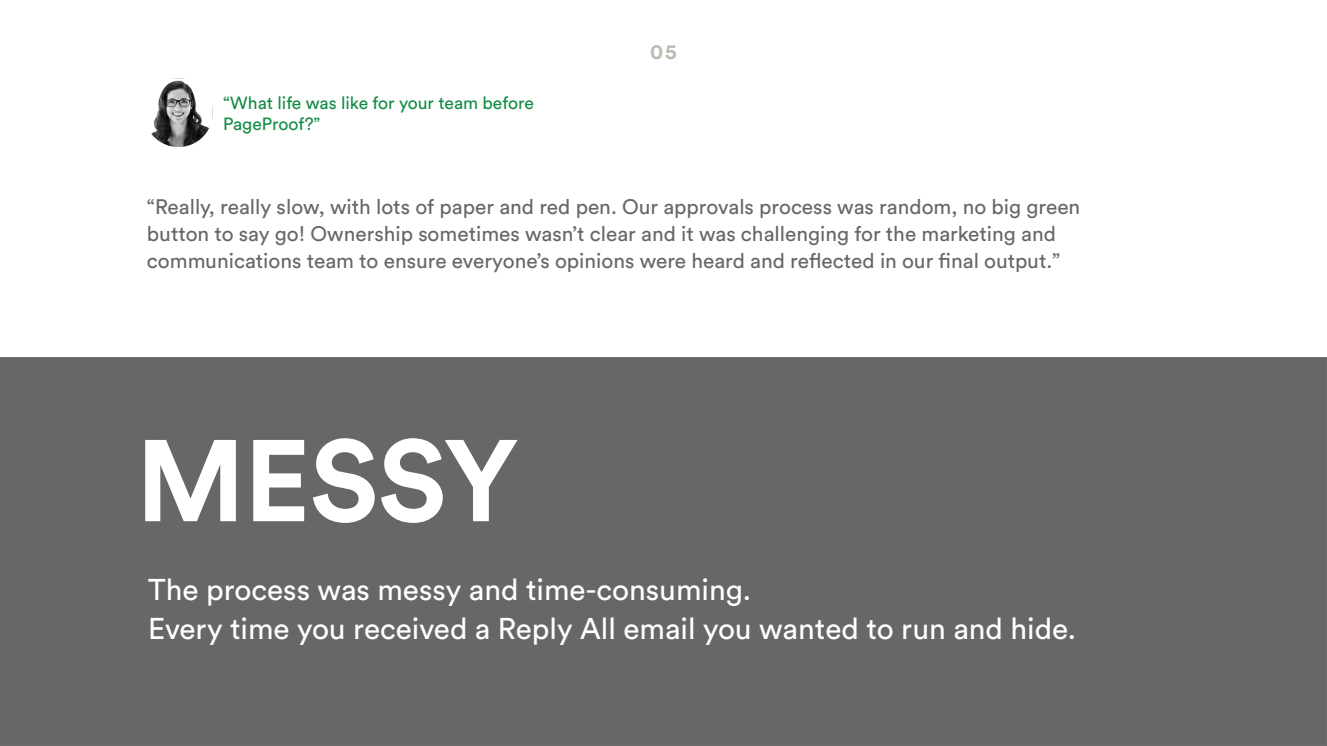
<style>
.page{position:relative;width:1327px;height:746px;background:#fff}
.page>*{position:absolute;margin:0;border:0;box-sizing:border-box;transform-origin:0 0}
.t1{font:700 114.62px "Circular Pro";letter-spacing:-.01em;color:#fff}
.t2{font:29.75px/39.4px "Circular Pro";color:#fff}
.t3{font:700 21px "Circular Pro";color:#bcbbb1}
.t4{font:20.82px/27.1px "Circular Pro";color:#666767}
.t5{font:17.5px/21px "Circular Pro";color:#138b44}
</style>
<div class="page">
<div style="left:0;top:357px;width:1327px;height:389px;background:#666767;border:1px solid #666767"></div>
<img style="left:151px;top:78px;width:62px;height:69px">
<p class="t5" style="left:223px;top:92px;width:312px">“What life was like for your team before<br>PageProof?”</p>
<p class="t3" style="left:650px;top:37px;width:28px">05</p>
<p class="t4" style="left:147px;top:192px;width:935px">“Really, really slow, with lots of paper and red pen. Our approvals process was random, no big green button to say go! Ownership sometimes wasn’t clear and it was challenging for the marketing and communications team to ensure everyone’s opinions were heard and reflected in our final output.”</p>
<h1 class="t1" style="left:136px;top:402px;width:384px">MESSY</h1>
<h2 class="t2" style="left:148px;top:568px;width:930px">The process was messy and time-consuming.<br>Every time you received a Reply All email you wanted to run and hide.</h2>
</div>
